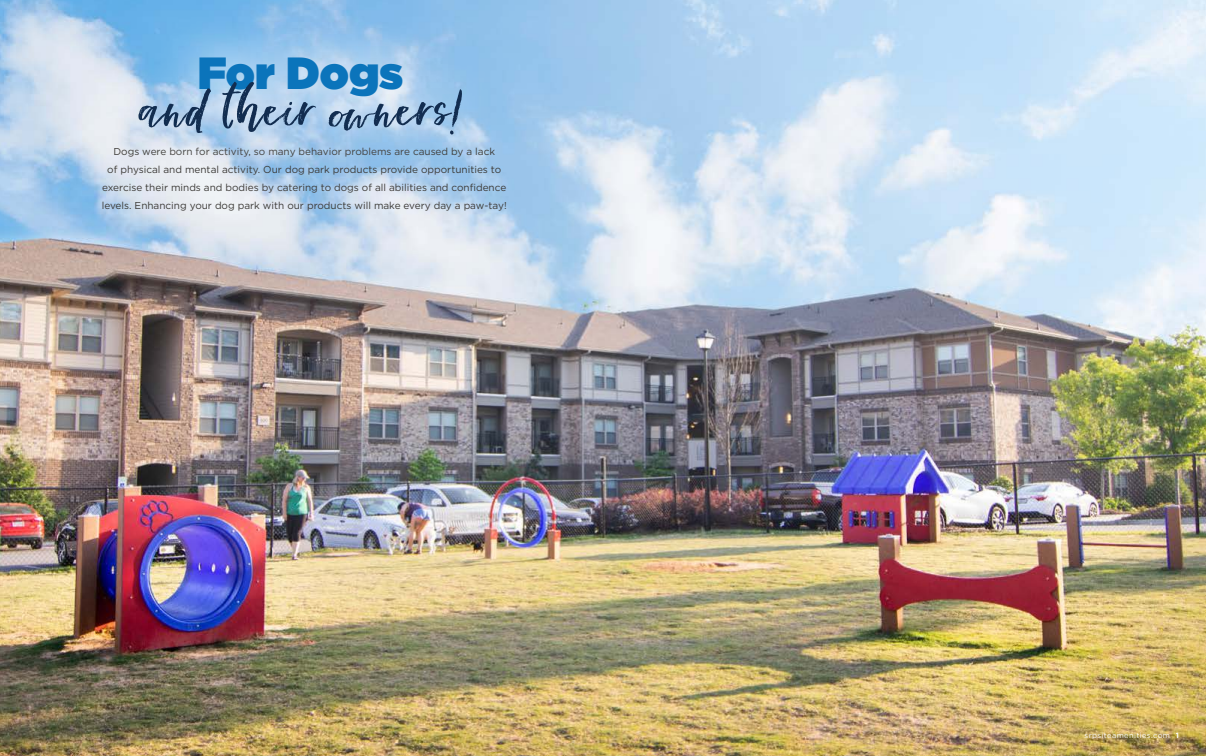
<style>
.page{position:relative;width:1206px;height:756px;background:#fff}
.page>*{position:absolute;margin:0;border:0;box-sizing:border-box;transform-origin:0 0}
.t1{font:60px "Happy Letters";color:#122d50}
.t2{font:900 45px "Gotham";color:#0b74bb}
.t3{font:10px/18px "Gotham";color:#3b3936;text-align:center}
.t4{font:7.5px "Gotham";letter-spacing:.05em;color:#fefefe}
.t5{font:700 7.5px "Gotham";color:#fefefe}
</style>
<div class="page">
<img style="left:0;top:0;width:1206px;height:756px">
<svg style="left:97px;top:13px;width:409px;height:160px;background:#a6cbec"></svg>
<h2 class="t2" style="left:198px;top:41px;width:207px">For Dogs</h2>
<h1 class="t1" style="left:137px;top:71px;width:329px">and their owners!</h1>
<p class="t3" style="left:102px;top:142px;width:406px">Dogs were born for activity, so many behavior problems are caused by a lack<br>of physical and mental activity. Our dog park products provide opportunities to exercise their minds and bodies by catering to dogs of all abilities and confidence levels. Enhancing your dog park with our products will make every day a paw-tay!</p>
<p class="t4" style="left:1085px;top:731px;width:87px">srpsiteamenities.com</p>
<p class="t5" style="left:1176px;top:730px;width:5px">1</p>
</div>
